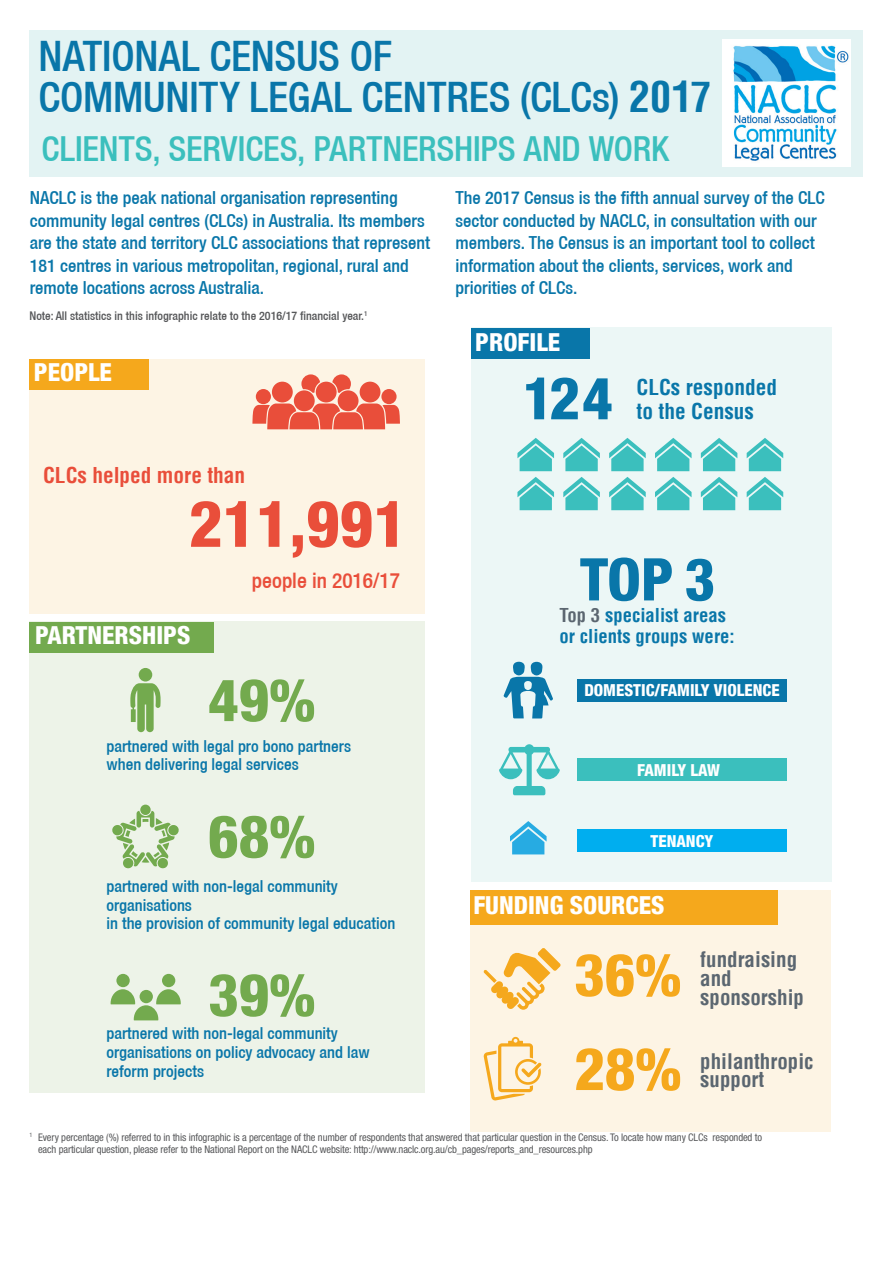
<style>
.page{position:relative;width:893px;height:1263px;background:#fff}
.page>*{position:absolute;margin:0;border:0;box-sizing:border-box;transform-origin:0 0}
.t1{font:800 condensed 64.5px "Helvetica 87";color:#e94e3a}
.t2{font:800 condensed 58.95px "Helvetica 87";color:#73aa4e}
.t3{font:800 condensed 58.95px "Helvetica 87";letter-spacing:-.01em;color:#0976a9}
.t4{font:800 condensed 58.95px "Helvetica 87";color:#f5a81c}
.t5{font:500 condensed 42px/40.5px "Helvetica 67";letter-spacing:-.005em;color:#0976a9}
.t6{font:500 condensed 34.5px "Helvetica 67";letter-spacing:-.005em;color:#3bbfbd}
.Heading{font:800 condensed 24.75px "Helvetica 87";color:#fff}
.t7{font:700 condensed 21.3px/24px "Helvetica";color:#0976a9}
.t8{font:700 condensed 21.3px "Helvetica";color:#e94e3a}
.t9{font:500 condensed 21.3px "Helvetica 67";color:#e94e3a}
.t10{font:700 condensed 21px/18.8px "Helvetica";color:#5b6670}
.t11{font:700 condensed 18.75px/21px "Helvetica";color:#0976a9}
.t12{font:500 condensed 18px/22.5px "Helvetica 67";color:#0976a9}
.t13{font:500 condensed 16.5px/18.8px "Helvetica 67";color:#0976a9}
.t14{font:800 condensed 16.5px "Helvetica 87";color:#fff}
.t15{font:500 condensed 12px "Helvetica 67";color:#57585a}
.t16{font:condensed 10.5px/12.6px "Helvetica Neue";letter-spacing:-.01em;color:#57585a}
.s1{font-family:"Helvetica";font-weight:700}
.s2{color:#5b6670}
</style>
<div class="page">
<div style="left:30px;top:30px;width:833px;height:146px;background:#e3f3f3"></div>
<div style="left:471px;top:327px;width:360px;height:555px;background:#ecf7f6"></div>
<div style="left:577px;top:679px;width:210px;height:22px;background:#0976a9"></div>
<svg style="left:503px;top:662px;width:50px;height:56px"></svg>
<div style="left:577px;top:759px;width:210px;height:22px;background:#3bbfbd"></div>
<svg style="left:499px;top:744px;width:61px;height:51px"></svg>
<svg style="left:517px;top:477px;width:37px;height:33px"></svg>
<svg style="left:563px;top:477px;width:37px;height:33px"></svg>
<svg style="left:609px;top:477px;width:37px;height:33px"></svg>
<svg style="left:655px;top:477px;width:37px;height:33px"></svg>
<svg style="left:701px;top:477px;width:36px;height:33px"></svg>
<svg style="left:747px;top:477px;width:36px;height:33px"></svg>
<svg style="left:517px;top:438px;width:37px;height:33px"></svg>
<svg style="left:563px;top:438px;width:37px;height:33px"></svg>
<svg style="left:609px;top:438px;width:37px;height:33px"></svg>
<svg style="left:655px;top:438px;width:37px;height:33px"></svg>
<svg style="left:701px;top:438px;width:36px;height:33px"></svg>
<svg style="left:747px;top:438px;width:36px;height:33px"></svg>
<div style="left:471px;top:328px;width:119px;height:30px;background:#0976a9"></div>
<div style="left:577px;top:830px;width:210px;height:22px;background:#00aeef"></div>
<svg style="left:510px;top:821px;width:37px;height:33px"></svg>
<img style="left:722px;top:39px;width:128px;height:128px">
<div style="left:30px;top:359px;width:395px;height:254px;background:#fdf4e4"></div>
<div style="left:30px;top:359px;width:119px;height:31px;background:#f5a81c"></div>
<div style="left:316px;top:382px;width:21px;height:20px;background:#e94e3a;border-radius:50%"></div>
<svg style="left:332px;top:374px;width:19px;height:19px"></svg>
<svg style="left:301px;top:374px;width:19px;height:19px"></svg>
<div style="left:338px;top:390px;width:21px;height:21px;background:#e94e3a;border-radius:50%"></div>
<div style="left:272px;top:382px;width:21px;height:20px;background:#e94e3a;border-radius:50%"></div>
<div style="left:360px;top:382px;width:20px;height:20px;background:#e94e3a;border-radius:50%"></div>
<div style="left:381px;top:389px;width:16px;height:15px;background:#e94e3a;border-radius:50%"></div>
<div style="left:256px;top:389px;width:15px;height:15px;background:#e94e3a;border-radius:50%"></div>
<div style="left:294px;top:390px;width:21px;height:21px;background:#e94e3a;border-radius:50%"></div>
<svg style="left:252px;top:403px;width:148px;height:26px"></svg>
<div style="left:30px;top:622px;width:395px;height:471px;background:#edf3e8"></div>
<div style="left:30px;top:622px;width:184px;height:30px;background:#73aa4e"></div>
<div style="left:140px;top:805px;width:11px;height:10px;background:#73aa4e;border-radius:50%"></div>
<svg style="left:112px;top:811px;width:67px;height:58px"></svg>
<svg style="left:130px;top:683px;width:31px;height:49px"></svg>
<div style="left:139px;top:668px;width:13px;height:13px;background:#73aa4e;border-radius:50%"></div>
<div style="left:116px;top:974px;width:14px;height:13px;background:#73aa4e;border-radius:50%"></div>
<div style="left:162px;top:974px;width:13px;height:13px;background:#73aa4e;border-radius:50%"></div>
<svg style="left:111px;top:989px;width:70px;height:31px"></svg>
<div style="left:470px;top:890px;width:360px;height:242px;background:#fdf4e4"></div>
<div style="left:470px;top:890px;width:307px;height:34px;background:#f5a81c"></div>
<svg style="left:483px;top:1037px;width:58px;height:64px"></svg>
<svg style="left:483px;top:948px;width:78px;height:62px"></svg>
<p class="t5" style="left:38px;top:36px;width:675px">NATIONAL CENSUS OF<br>COMMUNITY LEGAL CENTRES (CLCs) <span class="s1">2017</span></p>
<p class="t6" style="left:42px;top:128px;width:629px">CLIENTS, SERVICES, PARTNERSHIPS AND WORK</p>
<p class="t12" style="left:30px;top:186px;width:402px">NACLC is the peak national organisation representing community legal centres (CLCs) in Australia. Its members are the state and territory CLC associations that represent 181 centres in various metropolitan, regional, rural and remote locations across Australia.</p>
<p class="t12" style="left:455px;top:186px;width:371px">The 2017 Census is the fifth annual survey of the CLC sector conducted by NACLC, in consultation with our members. The Census is an important tool to collect information about the clients, services, work and priorities of CLCs.</p>
<p class="t15" style="left:30px;top:308px;width:339px">Note: All statistics in this infographic relate to the 2016/17 financial year.<sup>1</sup></p>
<p class="Heading" style="left:34px;top:357px;width:80px">PEOPLE</p>
<p class="t8" style="left:43px;top:462px;width:204px">CLCs helped more than</p>
<p class="t1" style="left:189px;top:484px;width:220px">211,991</p>
<p class="Heading" style="left:35px;top:620px;width:157px">PARTNERSHIPS</p>
<p class="t9" style="left:252px;top:568px;width:149px">people in 2016/17</p>
<p class="t2" style="left:208px;top:664px;width:109px">49%</p>
<p class="t13" style="left:107px;top:736px;width:246px">partnered with legal pro bono partners when delivering legal services</p>
<p class="t2" style="left:208px;top:800px;width:109px">68%</p>
<p class="t13" style="left:107px;top:876px;width:290px">partnered with non-legal community organisations<br>in the provision of community legal education</p>
<p class="t2" style="left:208px;top:958px;width:109px">39%</p>
<p class="t13" style="left:107px;top:1024px;width:265px">partnered with non-legal community organisations on policy advocacy and law reform projects</p>
<p class="Heading" style="left:475px;top:327px;width:86px">PROFILE</p>
<p class="t3" style="left:523px;top:362px;width:92px">124</p>
<p class="t7" style="left:637px;top:375px;width:142px">CLCs responded to the Census</p>
<p class="t3" style="left:580px;top:543px;width:137px">TOP 3</p>
<p class="t11" style="left:560px;top:605px;width:177px"><span class="s2">Top 3</span> specialist areas or clients groups were:</p>
<p class="t14" style="left:584px;top:680px;width:197px">DOMESTIC/FAMILY VIOLENCE</p>
<p class="t14" style="left:637px;top:759px;width:84px">FAMILY LAW</p>
<p class="t14" style="left:650px;top:831px;width:64px">TENANCY</p>
<p class="Heading" style="left:473px;top:890px;width:193px">FUNDING SOURCES</p>
<p class="t4" style="left:574px;top:938px;width:109px">36%</p>
<p class="t4" style="left:574px;top:1032px;width:109px">28%</p>
<p class="t10" style="left:700px;top:950px;width:98px">fundraising and</p>
<p class="t10" style="left:700px;top:988px;width:105px">sponsorship</p>
<p class="t10" style="left:700px;top:1051px;width:115px">philanthropic</p>
<p class="t10" style="left:700px;top:1070px;width:66px">support</p>
<p class="t16" style="left:38px;top:1131px;width:725px;text-indent:-9px"><sup>1</sup> Every percentage (%) referred to in this infographic is a percentage of the number of respondents that answered that particular question in the Census. To locate how many CLCs responded to each particular question, please refer to the National Report on the NACLC website: http://www.naclc.org.au/cb_pages/reports_and_resources.php</p>
</div>
